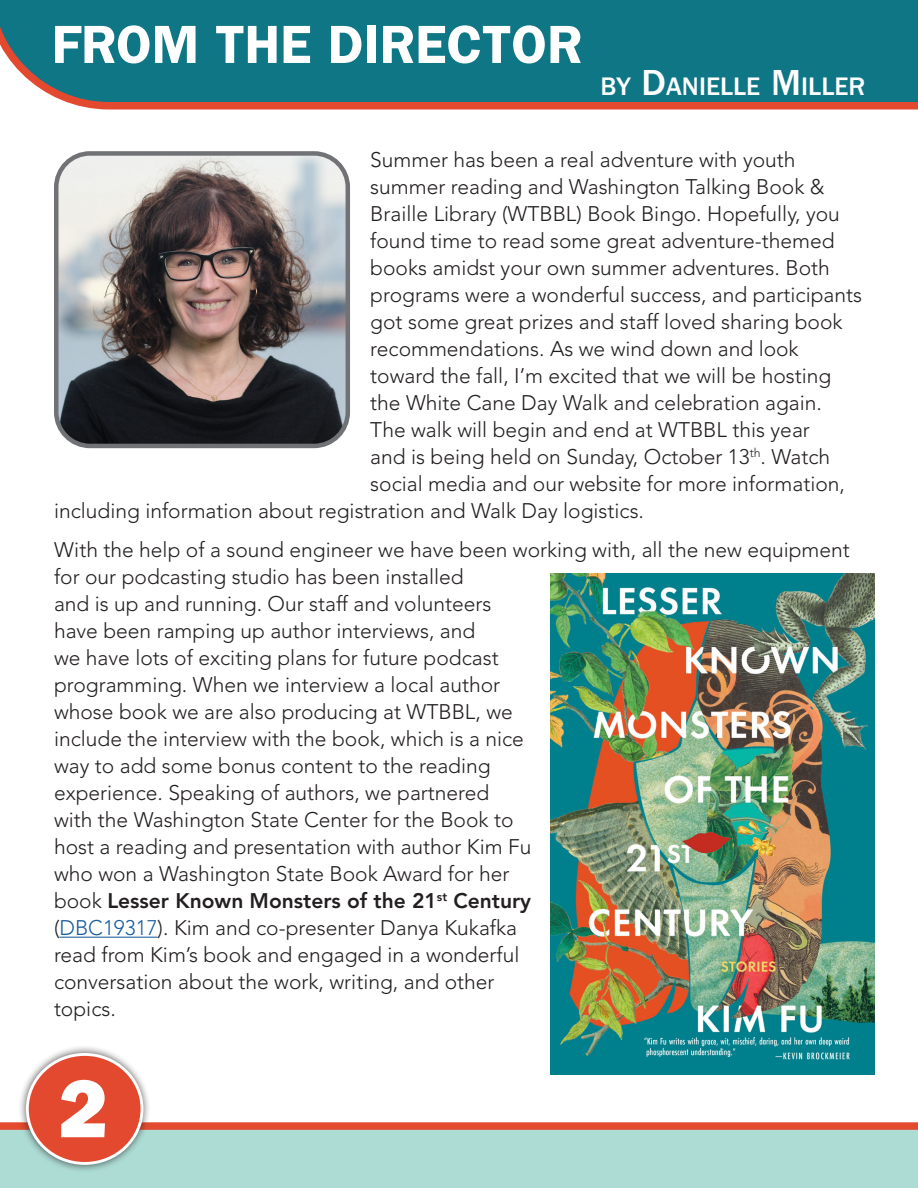
<style>
.page{position:relative;width:918px;height:1188px;background:#fff}
.page>*{position:absolute;margin:0;border:0;box-sizing:border-box;transform-origin:0 0}
.t1{font:82.5px "ITC Franklin Gothic Std Hvy";color:#fff}
.t2{font:600 54px "ITC Franklin Gothic Std";color:#fff}
.t3{font:500 26.25px "ITC Franklin Gothic Std";color:#fff}
.t4{font:300 21px/27px "Avenir LT Std";color:#231f20}
.s1{font-size:37.5px}
.s2{font-weight:800}
.s3{color:#175d9e}
</style>
<div class="page">
<svg style="left:0;top:1122px;width:918px;height:66px;background:#b2ccc2"></svg>
<div style="left:18px;top:1045px;width:134px;height:128px;background:#231f20;opacity:.75"></div>
<div style="left:27px;top:1054px;width:115px;height:109px;background:#e2492f;border-radius:50%"></div>
<div style="left:26px;top:1053px;width:117px;height:112px;border:3px solid #fff;border-radius:50%"></div>
<svg style="left:0;top:0;width:918px;height:110px;background:#237682"></svg>
<hr style="left:59px;top:937px;width:99px;height:1px;background:#175d9e">
<img style="left:59px;top:156px;width:286px;height:287px">
<div style="left:54px;top:151px;width:296px;height:297px;border:4px solid #717275;border-radius:34px"></div>
<img style="left:551px;top:573px;width:324px;height:501px">
<p class="t2" style="left:52px;top:13px;width:532px">FROM THE DIRECTOR</p>
<p class="t3" style="left:600px;top:71px;width:266px">BY <span class="s1">D</span>ANIELLE <span class="s1">M</span>ILLER</p>
<p class="t4" style="left:370px;top:146px;width:427px">Summer has been a real adventure with youth</p>
<p class="t4" style="left:370px;top:173px;width:456px">summer reading and Washington Talking Book &amp;</p>
<p class="t4" style="left:370px;top:200px;width:471px">Braille Library (WTBBL) Book Bingo. Hopefully, you</p>
<p class="t4" style="left:370px;top:227px;width:466px">found time to read some great adventure-themed</p>
<p class="t4" style="left:370px;top:254px;width:461px">books amidst your own summer adventures. Both</p>
<p class="t4" style="left:370px;top:281px;width:493px">programs were a wonderful success, and participants</p>
<p class="t4" style="left:370px;top:308px;width:474px">got some great prizes and staff loved sharing book</p>
<p class="t4" style="left:370px;top:335px;width:430px">recommendations. As we wind down and look</p>
<p class="t4" style="left:370px;top:362px;width:463px">toward the fall, I’m excited that we will be hosting</p>
<p class="t4" style="left:370px;top:389px;width:453px">the White Cane Day Walk and celebration again.</p>
<p class="t4" style="left:370px;top:416px;width:441px">The walk will begin and end at WTBBL this year</p>
<p class="t4" style="left:370px;top:443px;width:461px">and is being held on Sunday, October 13<sup>th</sup>. Watch</p>
<p class="t4" style="left:370px;top:470px;width:476px">social media and our website for more information,</p>
<p class="t4" style="left:54px;top:497px;width:592px">including information about registration and Walk Day logistics.</p>
<p class="t4" style="left:54px;top:536px;width:797px">With the help of a sound engineer we have been working with, all the new equipment for our podcasting studio has been installed<br>and is up and running. Our staff and volunteers<br>have been ramping up author interviews, and<br>we have lots of exciting plans for future podcast<br>programming. When we interview a local author<br>whose book we are also producing at WTBBL, we<br>include the interview with the book, which is a nice<br>way to add some bonus content to the reading<br>experience. Speaking of authors, we partnered<br>with the Washington State Center for the Book to<br>host a reading and presentation with author Kim Fu<br>who won a Washington State Book Award for her<br>book <span class="s2">Lesser Known Monsters of the 21</span><sup>st</sup> <span class="s2">Century<br></span>(<span class="s3">DBC19317</span>). Kim and co-presenter Danya Kukafka<br>read from Kim’s book and engaged in a wonderful<br>conversation about the work, writing, and other<br>topics.</p>
<h1 class="t1" style="left:59px;top:1060px;width:51px">2</h1>
</div>
